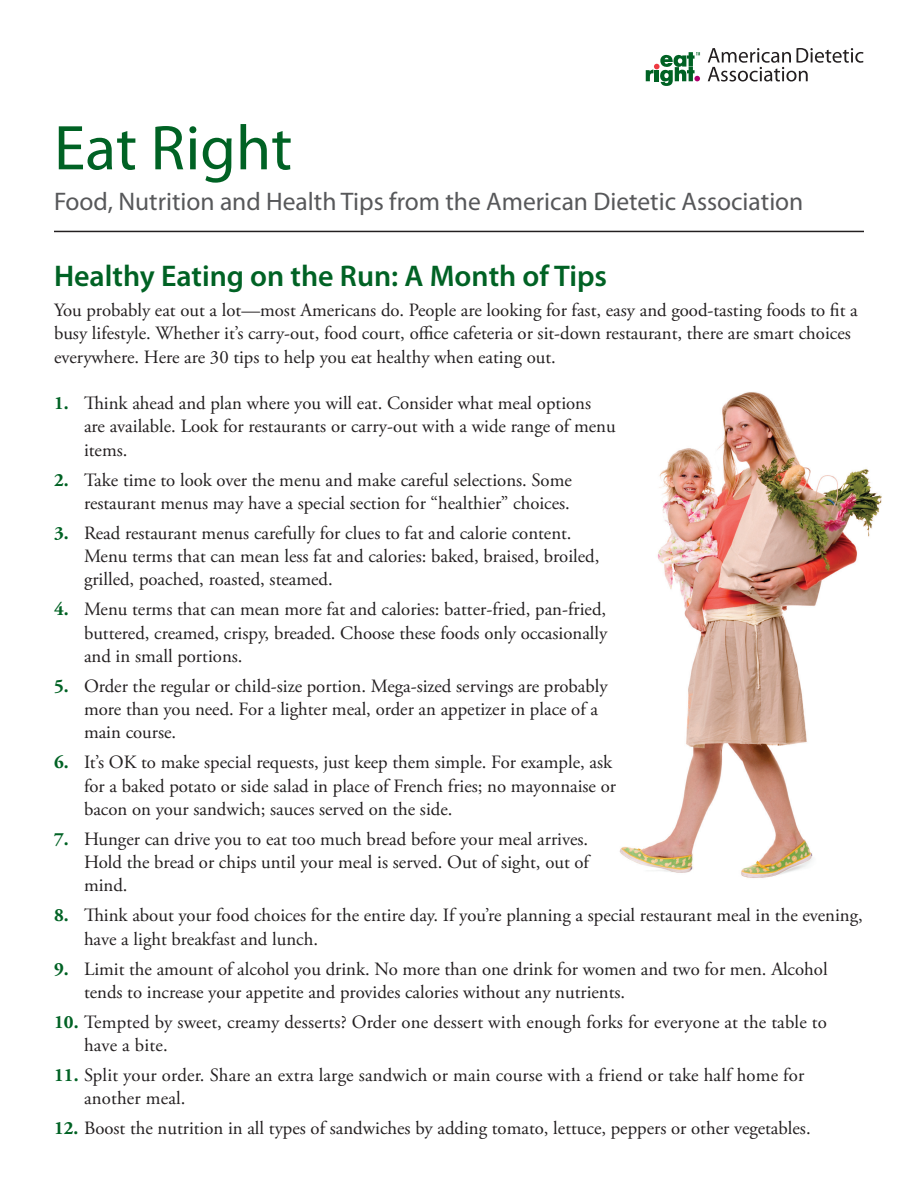
<style>
.page{position:relative;width:918px;height:1188px;background:#fff}
.page>*{position:absolute;margin:0;border:0;box-sizing:border-box;transform-origin:0 0}
.t1{font:63.75px "Myriad Pro";color:#006224}
.t2{font:600 30px "Myriad Pro";color:#006224}
.t3{font:25.5px "Myriad Pro";color:#57585a}
.t4{font:18.75px/23.2px "Adobe Garamond Pro";color:#231f20}
.s1{font-weight:700;color:#006224}
</style>
<div class="page">
<img style="left:619px;top:392px;width:263px;height:486px">
<hr style="left:54px;top:231px;width:810px;height:1px;background:#231f20">
<svg style="left:708px;top:48px;width:155px;height:34px"></svg>
<svg style="left:646px;top:52px;width:54px;height:34px"></svg>
<h1 class="t1" style="left:54px;top:124px;width:240px">Eat Right</h1>
<h3 class="t3" style="left:54px;top:192px;width:751px">Food, Nutrition and Health Tips from the American Dietetic Association</h3>
<h2 class="t2" style="left:54px;top:265px;width:555px">Healthy Eating on the Run: A Month of Tips</h2>
<p class="t4" style="left:54px;top:300px;width:805px">You probably eat out a lot—most Americans do. People are looking for fast, easy and good-tasting foods to fit a busy lifestyle. Whether it’s carry-out, food court, office cafeteria or sit-down restaurant, there are smart choices everywhere. Here are 30 tips to help you eat healthy when eating out.</p>
<p class="t4" style="left:84px;top:393px;width:533px;text-indent:-30px"><span class="s1">1.</span> Think ahead and plan where you will eat. Consider what meal options are available. Look for restaurants or carry-out with a wide range of menu items.</p>
<p class="t4" style="left:54px;top:470px;width:519px;text-align:right"><span class="s1">2.</span> Take time to look over the menu and make careful selections. Some restaurant menus may have a special section for “healthier” choices.</p>
<p class="t4" style="left:84px;top:523px;width:517px;text-indent:-30px"><span class="s1">3.</span> Read restaurant menus carefully for clues to fat and calorie content.<br>Menu terms that can mean less fat and calories: baked, braised, broiled, grilled, poached, roasted, steamed.</p>
<p class="t4" style="left:84px;top:599px;width:525px;text-align:justify;text-indent:-30px"><span class="s1">4.</span> Menu terms that can mean more fat and calories: batter-fried, pan-fried, buttered, creamed, crispy, breaded. Choose these foods only occasionally and in small portions.</p>
<p class="t4" style="left:84px;top:676px;width:525px;text-indent:-30px"><span class="s1">5.</span> Order the regular or child-size portion. Mega-sized servings are probably more than you need. For a lighter meal, order an appetizer in place of a main course.</p>
<p class="t4" style="left:84px;top:752px;width:534px;text-indent:-30px"><span class="s1">6.</span> It’s OK to make special requests, just keep them simple. For example, ask for a baked potato or side salad in place of French fries; no mayonnaise or bacon on your sandwich; sauces served on the side.</p>
<p class="t4" style="left:84px;top:829px;width:507px;text-align:justify;text-indent:-30px"><span class="s1">7.</span> Hunger can drive you to eat too much bread before your meal arrives.<br>Hold the bread or chips until your meal is served. Out of sight, out of mind.</p>
<p class="t4" style="left:84px;top:905px;width:780px;text-indent:-30px"><span class="s1">8.</span> Think about your food choices for the entire day. If you’re planning a special restaurant meal in the evening, have a light breakfast and lunch.</p>
<p class="t4" style="left:84px;top:959px;width:745px;text-indent:-30px"><span class="s1">9.</span> Limit the amount of alcohol you drink. No more than one drink for women and two for men. Alcohol tends to increase your appetite and provides calories without any nutrients.</p>
<p class="t4" style="left:84px;top:1012px;width:745px;text-indent:-30px"><span class="s1">10.</span> Tempted by sweet, creamy desserts? Order one dessert with enough forks for everyone at the table to have a bite.</p>
<p class="t4" style="left:84px;top:1065px;width:722px;text-indent:-30px"><span class="s1">11.</span> Split your order. Share an extra large sandwich or main course with a friend or take half home for another meal.</p>
<p class="t4" style="left:54px;top:1118px;width:758px"><span class="s1">12.</span> Boost the nutrition in all types of sandwiches by adding tomato, lettuce, peppers or other vegetables.</p>
</div>
